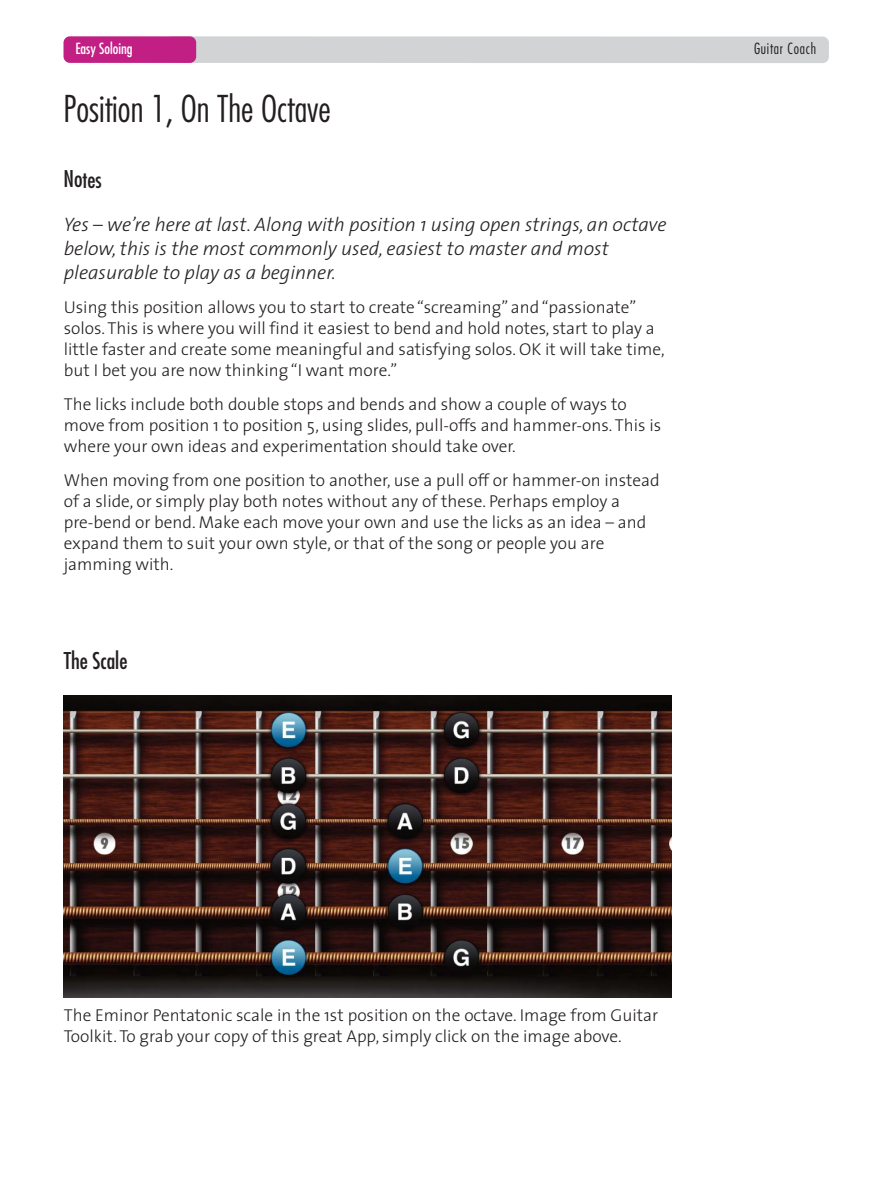
<style>
.page{position:relative;width:893px;height:1191px;background:#fff}
.page>*{position:absolute;margin:0;border:0;box-sizing:border-box;transform-origin:0 0}
.t1{font:300 condensed 36px "Futura Std";color:#231f20}
.t2{font:condensed 22.5px "Futura Std";color:#231f20}
.t3{font:italic 300 19.5px/24px "The Sans";color:#231f20}
.t4{font:300 17.25px/21px "The Sans";color:#231f20}
.t5{font:condensed 15px "Futura Std";color:#fff}
.t6{font:300 condensed 15px "Futura Std";letter-spacing:.05em;color:#231f20}
</style>
<div class="page">
<div style="left:166px;top:36px;width:663px;height:27px;background:#d1d3d4;border-radius:6px"></div>
<div style="left:64px;top:36px;width:132px;height:27px;background:#c11f84;border-radius:6px"></div>
<img style="left:64px;top:695px;width:607px;height:302px">
<p class="t5" style="left:75px;top:42px;width:59px">Easy Soloing</p>
<p class="t6" style="left:754px;top:40px;width:64px">Guitar Coach</p>
<h1 class="t1" style="left:63px;top:89px;width:269px">Position 1, On The Octave</h1>
<h2 class="t2" style="left:63px;top:169px;width:40px">Notes</h2>
<p class="t3" style="left:64px;top:215px;width:604px">Yes – we’re here at last. Along with position 1 using open strings, an octave below, this is the most commonly used, easiest to master and most pleasurable to play as a beginner.</p>
<p class="t4" style="left:64px;top:298px;width:603px">Using this position allows you to start to create “screaming” and “passionate” solos. This is where you will find it easiest to bend and hold notes, start to play a little faster and create some meaningful and satisfying solos. OK it will take time, but I bet you are now thinking “I want more.”</p>
<p class="t4" style="left:64px;top:395px;width:599px">The licks include both double stops and bends and show a couple of ways to move from position 1 to position 5, using slides, pull-offs and hammer-ons. This is where your own ideas and experimentation should take over.</p>
<p class="t4" style="left:64px;top:471px;width:597px">When moving from one position to another, use a pull off or hammer-on instead of a slide, or simply play both notes without any of these. Perhaps employ a pre-bend or bend. Make each move your own and use the licks as an idea – and expand them to suit your own style, or that of the song or people you are jamming with.</p>
<h2 class="t2" style="left:64px;top:650px;width:65px">The Scale</h2>
<p class="t4" style="left:64px;top:1006px;width:596px">The Eminor Pentatonic scale in the 1st position on the octave. Image from Guitar<br>Toolkit. To grab your copy of this great App, simply click on the image above.</p>
</div>
